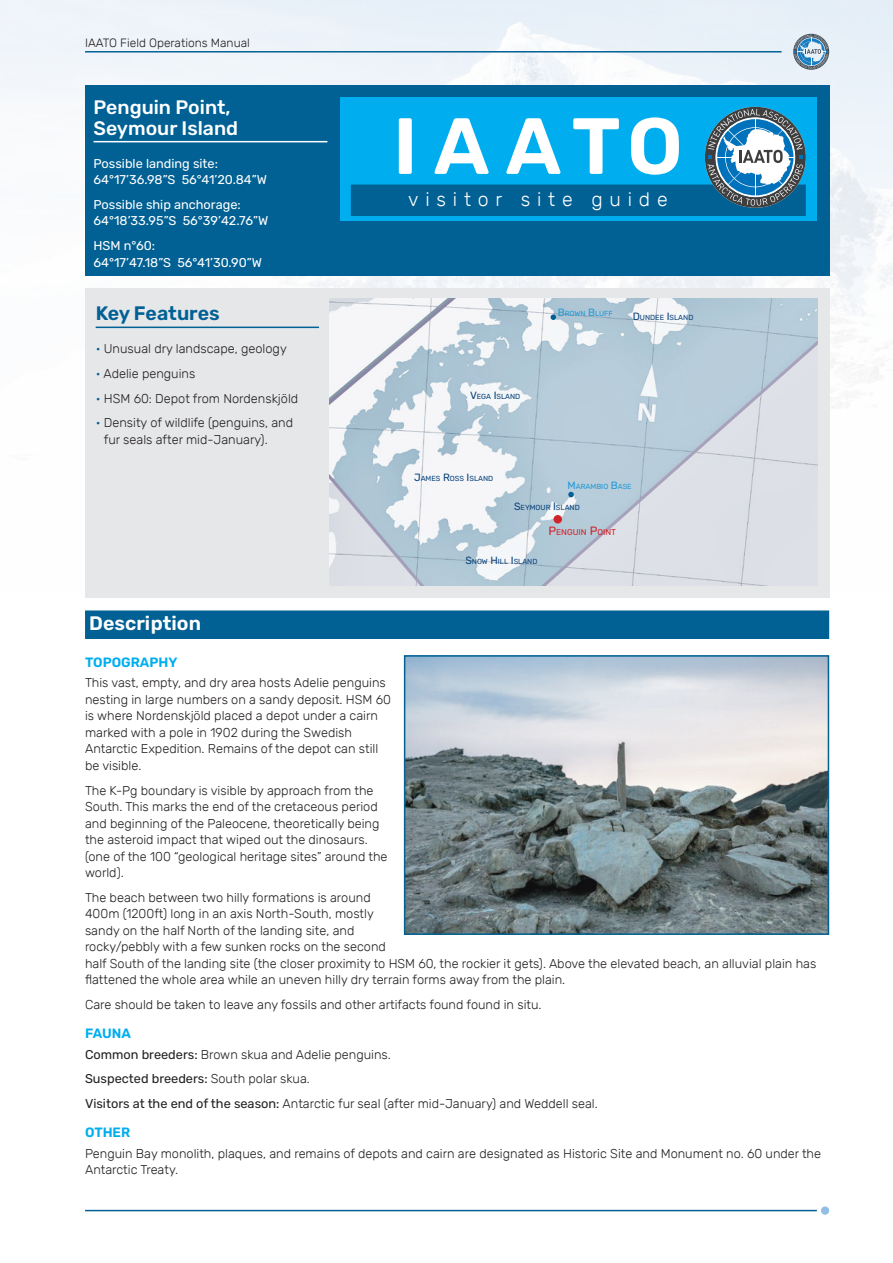
<style>
.page{position:relative;width:893px;height:1263px;background:#fff}
.page>*{position:absolute;margin:0;border:0;box-sizing:border-box;transform-origin:0 0}
.t1{font:600 79.5px "Rubik";letter-spacing:.165em;color:#fff}
.t2{font:500 19.5px/20.7px "Rubik";color:#fff}
.t3{font:300 19.5px "Rubik";letter-spacing:.35em;color:#fff}
.t4{font:600 19.5px "Rubik";letter-spacing:-.005em;color:#016194}
.t5{font:600 19.5px "Rubik";color:#fff}
.t6{font:600 13.5px "Rubik";color:#00aeef}
.t7{font:300 12.75px/16.5px "Rubik";color:#231f20}
.t8{font:12.75px/16.5px "Rubik";color:#fff}
.t9{font:300 12px "Rubik";color:#231f20}
.t10{font:8.4px "Rubik";color:#d1232a}
.t11{font:7.35px "Rubik";color:#0a437b}
.t12{font:7.35px "Rubik";color:#2199d6}
.s1{color:#016194}
.s2{font-size:10.5px}
.s3{font-size:12px}
.s4{font-weight:400}
</style>
<div class="page">
<hr style="left:85px;top:1210px;width:732px;height:1px;background:#016194">
<div style="left:821px;top:1206px;width:8px;height:9px;background:#93bee5;border-radius:50%"></div>
<img style="left:0;top:0;width:893px;height:598px">
<hr style="left:85px;top:51px;width:697px;height:2px;background:#016194">
<div style="left:85px;top:85px;width:744px;height:190px;background:#016194"></div>
<hr style="left:94px;top:141px;width:233px;height:1px;background:#fff">
<div style="left:85px;top:288px;width:744px;height:309px;background:#e6e7e9"></div>
<hr style="left:96px;top:327px;width:223px;height:1px;background:#016194">
<div style="left:340px;top:97px;width:476px;height:124px;background:#00aeef"></div>
<div style="left:351px;top:185px;width:455px;height:31px;background:#016194"></div>
<div style="left:85px;top:610px;width:744px;height:29px;background:#016194"></div>
<svg style="left:707px;top:109px;width:96px;height:97px;background:#6394ae"></svg>
<img style="left:407px;top:658px;width:419px;height:274px">
<div style="left:404px;top:655px;width:425px;height:280px;border:2px solid #016194"></div>
<img style="left:330px;top:299px;width:488px;height:286px">
<div style="left:553px;top:515px;width:9px;height:8px;background:#d1232a;border-radius:50%"></div>
<svg style="left:551px;top:314px;width:5px;height:6px"></svg>
<svg style="left:568px;top:492px;width:6px;height:5px"></svg>
<p class="t9" style="left:85px;top:37px;width:166px">IAATO Field Operations Manual</p>
<h2 class="t2" style="left:94px;top:97px;width:146px">Penguin Point,<br>Seymour Island</h2>
<p class="t8" style="left:94px;top:155px;width:175px">Possible landing site:<br>64°17’36.98”S 56°41’20.84”W</p>
<p class="t8" style="left:94px;top:196px;width:176px">Possible ship anchorage:<br>64°18’33.95”S 56°39’42.76”W</p>
<p class="t8" style="left:94px;top:238px;width:170px">HSM n°60:<br>64°17’47.18”S 56°41’30.90”W</p>
<h2 class="t4" style="left:96px;top:303px;width:125px">Key Features</h2>
<p class="t7" style="left:96px;top:341px;width:193px"><span class="s1">•</span> Unusual dry landscape, geology</p>
<p class="t7" style="left:96px;top:366px;width:101px"><span class="s1">•</span> Adelie penguins</p>
<p class="t7" style="left:96px;top:390px;width:204px"><span class="s1">•</span> HSM 60: Depot from Nordenskjöld</p>
<p class="t7" style="left:104px;top:415px;width:191px;text-indent:-8px"><span class="s1">•</span> Density of wildlife (penguins, and fur seals after mid-January).</p>
<h1 class="t1" style="left:393px;top:102px;width:291px">IAATO</h1>
<h2 class="t3" style="left:408px;top:188px;width:261px">visitor site guide</h2>
<p class="t11" style="left:470px;top:392px;width:51px"><span class="s2">V</span>EGA <span class="s2">I</span>SLAND</p>
<p class="t11" style="left:414px;top:474px;width:80px"><span class="s2">J</span>AMES <span class="s2">R</span>OSS <span class="s2">I</span>SLAND</p>
<p class="t12" style="left:558px;top:309px;width:57px"><span class="s2">B</span>ROWN <span class="s2">B</span>LUFF</p>
<p class="t11" style="left:633px;top:313px;width:61px"><span class="s2">D</span>UNDEE <span class="s2">I</span>SLAND</p>
<p class="t12" style="left:568px;top:483px;width:66px"><span class="s2">M</span> ARAMBI O <span class="s2">B</span>ASE</p>
<p class="t11" style="left:514px;top:503px;width:66px"><span class="s2">S</span>EYMOUR <span class="s2">I</span>SLAND</p>
<p class="t10" style="left:548px;top:527px;width:69px"><span class="s3">P</span>ENGUI N <span class="s3">P</span>OI NT</p>
<p class="t11" style="left:465px;top:557px;width:72px"><span class="s2">S</span>NOW <span class="s2">H</span>ILL <span class="s2">I</span>SLAND</p>
<h2 class="t5" style="left:89px;top:612px;width:113px">Description</h2>
<p class="t6" style="left:85px;top:654px;width:94px">TOPOGRAPHY</p>
<p class="t7" style="left:85px;top:675px;width:308px">This vast, empty, and dry area hosts Adelie penguins nesting in large numbers on a sandy deposit. HSM 60 is where Nordenskjöld placed a depot under a cairn marked with a pole in 1902 during the Swedish Antarctic Expedition. Remains of the depot can still be visible.</p>
<p class="t7" style="left:85px;top:782px;width:304px">The K-Pg boundary is visible by approach from the South. This marks the end of the cretaceous period and beginning of the Paleocene, theoretically being the asteroid impact that wiped out the dinosaurs. (one of the 100 “geological heritage sites” around the world).</p>
<p class="t7" style="left:85px;top:889px;width:733px">The beach between two hilly formations is around<br>400m (1200ft) long in an axis North-South, mostly<br>sandy on the half North of the landing site, and<br>rocky/pebbly with a few sunken rocks on the second<br>half South of the landing site (the closer proximity to HSM 60, the rockier it gets). Above the elevated beach, an alluvial plain has flattened the whole area while an uneven hilly dry terrain forms away from the plain.</p>
<p class="t7" style="left:85px;top:997px;width:458px">Care should be taken to leave any fossils and other artifacts found found in situ.</p>
<p class="t6" style="left:85px;top:1026px;width:47px">FAUNA</p>
<p class="t7" style="left:85px;top:1042px;width:514px;line-height:24.8px"><span class="s4">Common breeders:</span> Brown skua and Adelie penguins.<br><span class="s4">Suspected breeders:</span> South polar skua.<br><span class="s4">Visitors at the end of the season:</span> Antarctic fur seal (after mid-January) and Weddell seal.</p>
<p class="t6" style="left:85px;top:1125px;width:47px">OTHER</p>
<p class="t7" style="left:85px;top:1145px;width:738px">Penguin Bay monolith, plaques, and remains of depots and cairn are designated as Historic Site and Monument no. 60 under the<br>Antarctic Treaty.</p>
</div>
